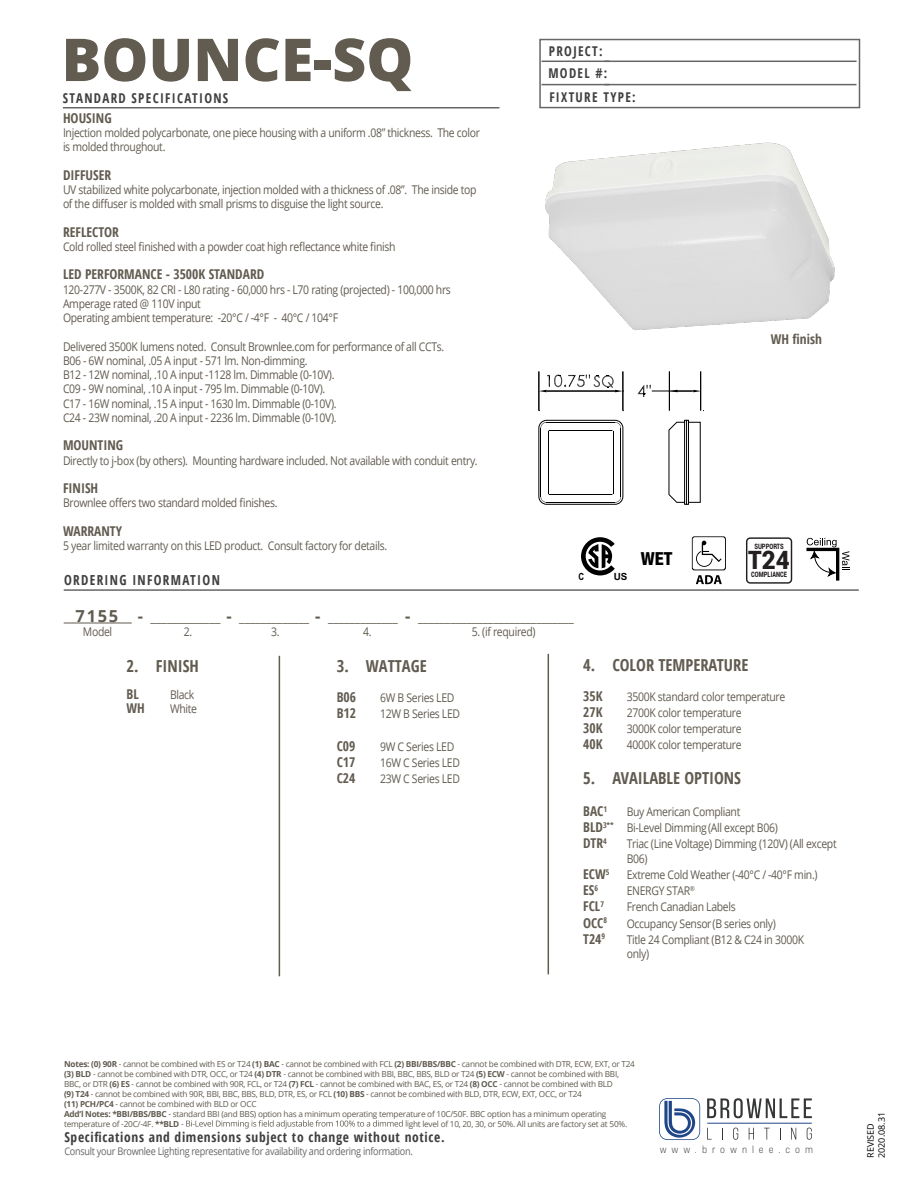
<style>
.page{position:relative;width:918px;height:1188px;background:#fff}
.page>*{position:absolute;margin:0;border:0;box-sizing:border-box;transform-origin:0 0}
.t1{font:800 59.1px "Open Sans";color:#615b50}
.t2{font:900 25.5px "Roboto";color:#231f20;scale:.95 1}
.t3{font:800 condensed 18px "Helvetica Neue LT Std";color:#000101}
.t4{font:700 condensed 16.5px "Open Sans";color:#615b50}
.t5{font:700 condensed 13.8px "Open Sans";letter-spacing:.1em;color:#3f3f3f;scale:.95 1}
.t6{font:700 condensed 13.5px "Open Sans";color:#615b50}
.t7{font:700 condensed 13.5px "Open Sans";letter-spacing:.05em;color:#3f3f3f}
.t8{font:700 condensed 13.5px/22.5px "Open Sans";letter-spacing:.1em;color:#3f3f3f}
.t9{font:12px/14.2px "Open Sans";letter-spacing:-.03em;color:#615b50;scale:.87 1}
.t10{font:12px/14.4px "Open Sans";letter-spacing:-.03em;color:#615b50}
.t11{font:10.5px "Open Sans";letter-spacing:-.03em;color:#666;scale:.87 1}
.t12{font:10.5px "Bebas Neue Pro Exp Bk";letter-spacing:.47em;color:#373737}
.t13{font:700 9.9px "Arial";color:#000}
.t14{font:700 9.9px "Arial";color:#000;scale:.8 1}
.t15{font:9px/10.8px "Open Sans";color:#000}
.t16{font:8.25px/9.9px "Open Sans";letter-spacing:-.03em;color:#615b50}
.t17{font:900 7.5px "Roboto";color:#231f20;scale:.77 1}
.s1{font-weight:700;font-size:16.5px}
.s2{font-weight:700;font-stretch:condensed;font-size:13.5px}
.s3{font-weight:700}
</style>
<div class="page">
<div style="left:539px;top:39px;width:321px;height:69px;border:2px solid #666"></div>
<hr style="left:605px;top:61px;width:252px;height:1px;background:#666">
<hr style="left:542px;top:61px;width:67px;height:1px;background:#666">
<hr style="left:604px;top:84px;width:252px;height:1px;background:#666">
<hr style="left:542px;top:84px;width:67px;height:1px;background:#666">
<hr style="left:63px;top:107px;width:437px;height:1px;background:#666">
<svg style="left:181px;top:1120px;width:227px;height:9px"></svg>
<svg style="left:707px;top:1128px;width:5px;height:12px"></svg>
<svg style="left:733px;top:1128px;width:5px;height:12px"></svg>
<svg style="left:749px;top:1128px;width:5px;height:12px"></svg>
<svg style="left:764px;top:1128px;width:6px;height:12px"></svg>
<svg style="left:791px;top:1128px;width:5px;height:12px"></svg>
<svg style="left:807px;top:1128px;width:5px;height:12px"></svg>
<svg style="left:707px;top:1098px;width:105px;height:20px"></svg>
<svg style="left:659px;top:1098px;width:41px;height:42px"></svg>
<hr style="left:707px;top:1123px;width:105px;height:1px;background:#1f4688">
<svg style="left:780px;top:1128px;width:1px;height:12px"></svg>
<svg style="left:722px;top:1128px;width:1px;height:12px"></svg>
<hr style="left:279px;top:656px;width:1px;height:320px;background:#615b50">
<hr style="left:548px;top:654px;width:1px;height:320px;background:#615b50">
<hr style="left:64px;top:623px;width:68px;height:1px;background:#615b50">
<hr style="left:64px;top:589px;width:795px;height:2px;background:#666">
<svg style="left:806px;top:538px;width:43px;height:43px"></svg>
<svg style="left:581px;top:537px;width:34px;height:38px"></svg>
<svg style="left:692px;top:537px;width:34px;height:47px"></svg>
<svg style="left:539px;top:371px;width:165px;height:134px"></svg>
<img style="left:545px;top:142px;width:290px;height:188px">
<div style="left:746px;top:537px;width:46px;height:47px;border:1px solid #231f20;border-radius:4px"></div>
<h1 class="t1" style="left:62px;top:15px;width:353px">BOUNCE-SQ</h1>
<p class="t8" style="left:548px;top:39px;width:60px">PROJECT:<br>MODEL #:</p>
<p class="t8" style="left:63px;top:87px;width:167px">STANDARD SPECIFICATIONS</p>
<p class="t8" style="left:549px;top:86px;width:88px">FIXTURE TYPE:</p>
<p class="t6" style="left:63px;top:108px;width:50px">HOUSING</p>
<p class="t9" style="left:63px;top:125px;width:481px">Injection molded polycarbonate, one piece housing with a uniform .08” thickness. The color is molded throughout.</p>
<p class="t6" style="left:63px;top:165px;width:50px">DIFFUSER</p>
<p class="t9" style="left:63px;top:182px;width:477px">UV stabilized white polycarbonate, injection molded with a thickness of .08”. The inside top of the diffuser is molded with small prisms to disguise the light source.</p>
<p class="t6" style="left:63px;top:222px;width:57px">REFLECTOR</p>
<p class="t9" style="left:63px;top:239px;width:384px">Cold rolled steel finished with a powder coat high reflectance white finish</p>
<p class="t6" style="left:63px;top:265px;width:203px">LED PERFORMANCE - 3500K STANDARD</p>
<p class="t9" style="left:63px;top:282px;width:447px">120-277V - 3500K, 82 CRI - L80 rating - 60,000 hrs - L70 rating (projected) - 100,000 hrs<br>Amperage rated @ 110V input<br>Operating ambient temperature: -20°C / -4°F - 40°C / 104°F</p>
<p class="t9" style="left:63px;top:339px;width:440px">Delivered 3500K lumens noted. Consult Brownlee.com for performance of all CCTs.<br>B06 - 6W nominal, .05 A input - 571 lm. Non-dimming.<br>B12 - 12W nominal, .10 A input -1128 lm. Dimmable (0-10V).<br>C09 - 9W nominal, .10 A input - 795 lm. Dimmable (0-10V).<br>C17 - 16W nominal, .15 A input - 1630 lm. Dimmable (0-10V).<br>C24 - 23W nominal, .20 A input - 2236 lm. Dimmable (0-10V).</p>
<p class="t6" style="left:63px;top:436px;width:62px">MOUNTING</p>
<p class="t9" style="left:63px;top:453px;width:478px">Directly to j-box (by others). Mounting hardware included. Not available with conduit entry.</p>
<p class="t6" style="left:63px;top:479px;width:37px">FINISH</p>
<p class="t9" style="left:63px;top:496px;width:248px">Brownlee offers two standard molded finishes.</p>
<p class="t6" style="left:63px;top:522px;width:61px">WARRANTY</p>
<p class="t9" style="left:63px;top:538px;width:374px">5 year limited warranty on this LED product. Consult factory for details.</p>
<p class="t5" style="left:64px;top:571px;width:165px">ORDERING INFORMATION</p>
<p class="t14" style="left:579px;top:570px;width:9px">C</p>
<p class="t13" style="left:614px;top:570px;width:15px">US</p>
<p class="t10" style="left:83px;top:610px;width:493px;text-indent:-7px"><span class="s1">7155 -</span> _____________ <span class="s1">-</span> _____________ <span class="s1">-</span> _____________ <span class="s1">-</span> _____________________________<br>Model</p>
<p class="t9" style="left:184px;top:624px;width:11px">2.</p>
<p class="t9" style="left:271px;top:624px;width:11px">3.</p>
<p class="t9" style="left:363px;top:624px;width:11px">4.</p>
<p class="t9" style="left:472px;top:624px;width:75px">5. (if required)</p>
<h3 class="t3" style="left:641px;top:547px;width:33px">WET</h3>
<p class="t6" style="left:771px;top:330px;width:52px">WH finish</p>
<p class="t17" style="left:754px;top:541px;width:40px">SUPPORTS</p>
<h2 class="t2" style="left:748px;top:542px;width:45px">T24</h2>
<p class="t17" style="left:751px;top:569px;width:48px">COMPLIANCE</p>
<h3 class="t4" style="left:127px;top:655px;width:74px">2. FINISH</h3>
<p class="t6" style="left:127px;top:685px;width:14px">BL</p>
<p class="t9" style="left:170px;top:688px;width:30px">Black</p>
<p class="t6" style="left:127px;top:699px;width:20px">WH</p>
<p class="t9" style="left:170px;top:701px;width:33px">White</p>
<h3 class="t4" style="left:337px;top:655px;width:92px">3. WATTAGE</h3>
<p class="t6" style="left:337px;top:688px;width:21px">B06</p>
<p class="t9" style="left:380px;top:690px;width:87px">6W B Series LED</p>
<p class="t6" style="left:337px;top:704px;width:21px">B12</p>
<p class="t9" style="left:380px;top:706px;width:93px">12W B Series LED</p>
<p class="t6" style="left:337px;top:736px;width:20px">C09</p>
<p class="t9" style="left:380px;top:739px;width:87px">9W C Series LED</p>
<p class="t6" style="left:337px;top:753px;width:20px">C17</p>
<p class="t9" style="left:380px;top:755px;width:93px">16W C Series LED</p>
<p class="t6" style="left:337px;top:769px;width:20px">C24</p>
<p class="t9" style="left:380px;top:771px;width:93px">23W C Series LED</p>
<h3 class="t4" style="left:583px;top:654px;width:167px">4. COLOR TEMPERATURE</h3>
<p class="t6" style="left:583px;top:687px;width:21px">35K</p>
<p class="t9" style="left:627px;top:689px;width:184px">3500K standard color temperature</p>
<p class="t6" style="left:583px;top:703px;width:21px">27K</p>
<p class="t9" style="left:627px;top:705px;width:134px">2700K color temperature</p>
<p class="t6" style="left:583px;top:719px;width:21px">30K</p>
<p class="t9" style="left:627px;top:721px;width:134px">3000K color temperature</p>
<p class="t6" style="left:583px;top:735px;width:21px">40K</p>
<p class="t9" style="left:627px;top:738px;width:134px">4000K color temperature</p>
<h3 class="t4" style="left:583px;top:766px;width:159px">5. AVAILABLE OPTIONS</h3>
<p class="t6" style="left:583px;top:802px;width:25px">BAC<sup>1</sup></p>
<p class="t9" style="left:583px;top:803px;width:225px;line-height:16.2px;text-align:center">Buy American Compliant<br><span class="s2">BLD</span><sup>3**</sup> Bi-Level Dimming(All except B06)</p>
<p class="t6" style="left:583px;top:834px;width:25px">DTR<sup>4</sup></p>
<p class="t9" style="left:627px;top:837px;width:243px">Triac (Line Voltage) Dimming (120V) (All except<br>B06)</p>
<p class="t6" style="left:583px;top:865px;width:28px">ECW<sup>5</sup></p>
<p class="t9" style="left:627px;top:867px;width:221px">Extreme Cold Weather (-40°C / -40°F min.)</p>
<p class="t6" style="left:583px;top:881px;width:16px">ES<sup>6</sup></p>
<p class="t9" style="left:627px;top:883px;width:80px">ENERGY STAR<sup>®</sup></p>
<p class="t6" style="left:583px;top:897px;width:22px">FCL<sup>7</sup></p>
<p class="t9" style="left:627px;top:900px;width:127px">French Canadian Labels</p>
<p class="t6" style="left:583px;top:913px;width:25px">OCC<sup>8</sup></p>
<p class="t9" style="left:627px;top:916px;width:173px">Occupancy Sensor (B series only)</p>
<p class="t6" style="left:583px;top:930px;width:23px">T24<sup>9</sup></p>
<p class="t9" style="left:627px;top:932px;width:205px">Title 24 Compliant (B12 &amp; C24 in 3000K only)</p>
<p class="t16" style="left:64px;top:1059px;width:572px"><span class="s3">Notes: (0) 90R</span> - cannot be combined with ES or T24 <span class="s3">(1) BAC</span> - cannot be combined with FCL <span class="s3">(2) BBI/BBS/BBC</span> - cannot be combined with DTR, ECW, EXT, or T24 <span class="s3">(3) BLD</span> - cannot be combined with DTR, OCC, or T24 <span class="s3">(4) DTR</span> - cannot be combined with BBI, BBC, BBS, BLD or T24 <span class="s3">(5) ECW</span> - cannot be combined with BBI, BBC, or DTR <span class="s3">(6) ES</span> - cannot be combined with 90R, FCL, or T24 <span class="s3">(7) FCL</span> - cannot be combined with BAC, ES, or T24 <span class="s3">(8) OCC</span> - cannot be combined with BLD<br><span class="s3">(9) T24</span> - cannot be combined with 90R, BBI, BBC, BBS, BLD, DTR, ES, or FCL <span class="s3">(10) BBS</span> - cannot be combined with BLD, DTR, ECW, EXT, OCC, or T24<br><span class="s3">(11) PCH/PC4</span> - cannot be combined with BLD or OCC<br><span class="s3">Add’l Notes: *BBI/BBS/BBC</span> - standard BBI (and BBS) option has a minimum operating temperature of 10C/50F. BBC option has a minimum operating temperature of -20C/-4F. <span class="s3">**BLD</span></p>
<p class="t16" style="left:409px;top:1118px;width:220px">ght level of 10, 20, 30, or 50%. All units are factory set at 50%.</p>
<p class="t7" style="left:64px;top:1128px;width:382px">Specifications and dimensions subject to change without notice.</p>
<p class="t11" style="left:64px;top:1144px;width:402px">Consult your Brownlee Lighting representative for availability and ordering information.</p>
<p class="t12" style="left:660px;top:1143px;width:155px">www.brownlee.com</p>
<p class="t15" style="left:865px;top:1158px;width:47px;rotate:-90deg">REVISED<br>2020.08.31</p>
</div>
